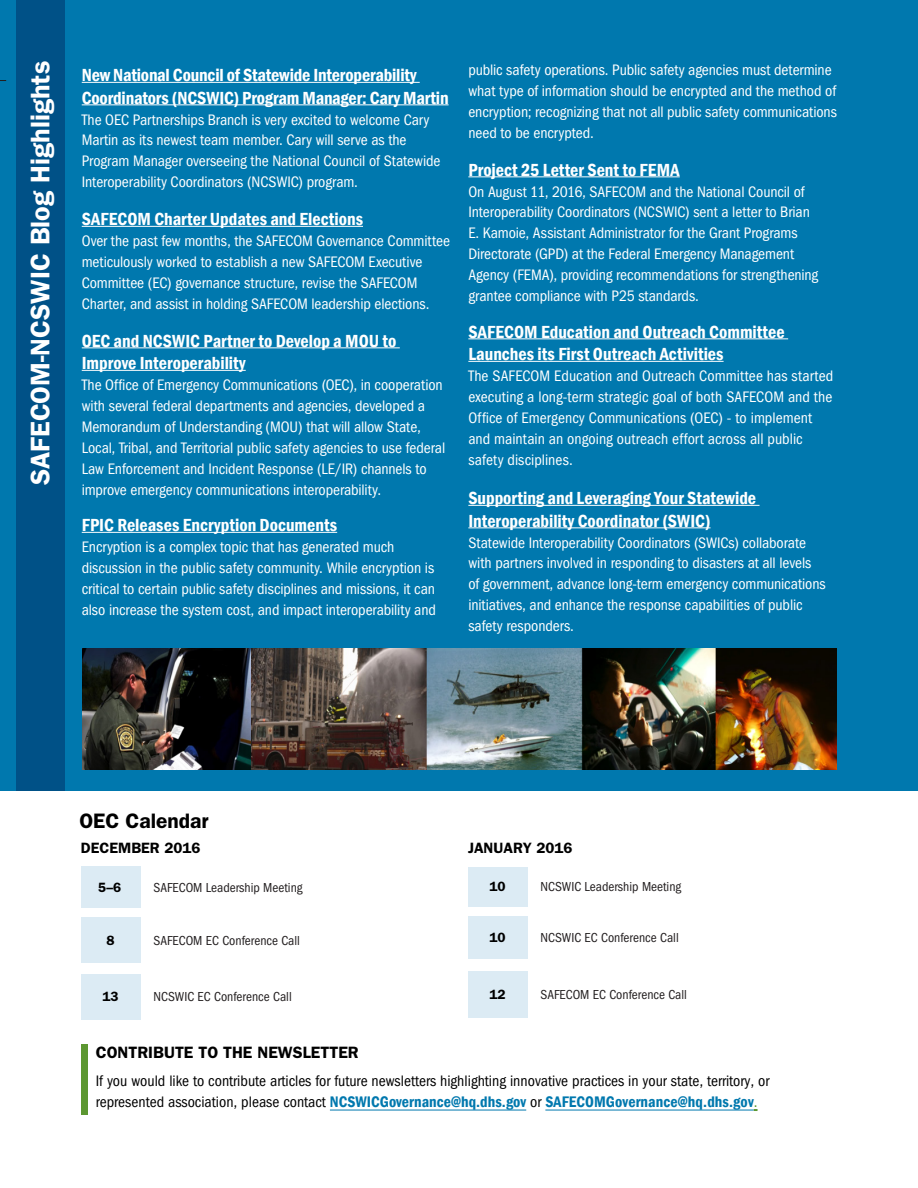
<style>
.page{position:relative;width:918px;height:1188px;background:#fff}
.page>*{position:absolute;margin:0;border:0;box-sizing:border-box;transform-origin:0 0}
.Workshop_Title{font:600 27px "ITC Franklin Gothic Std";color:#fff}
.Calendar_Title{font:600 21px "ITC Franklin Gothic Std";color:#000}
.SCIP_Workshop_Subhea{font:600 condensed 18px/22.5px "Franklin Gothic";color:#fff}
.Contribute_to_the_SW{font:600 16.5px "ITC Franklin Gothic Std";color:#000}
.Workshop_Text__White{font:condensed 15.75px/21px "ITC Franklin Gothic Std";letter-spacing:-.005em;color:#fff}
.Contribute_to_the_SW-2{font:condensed 15.75px/21px "ITC Franklin Gothic Std";color:#000}
.Calendar_Title-2{font:600 15px "ITC Franklin Gothic Std";color:#000}
.t1{font:condensed 13.5px "ITC Franklin Gothic Std";color:#231f20}
.t2{font:600 13.5px "ITC Franklin Gothic Std";color:#000}
.s1{font-family:"Franklin Gothic";font-weight:600;color:#0078ae}
.s2{color:#5c9731}
</style>
<div class="page">
<div style="left:81px;top:867px;width:59px;height:41px;background:#dcebf4"></div>
<div style="left:81px;top:917px;width:59px;height:46px;background:#dcebf4"></div>
<div style="left:81px;top:974px;width:59px;height:45px;background:#dcebf4"></div>
<div style="left:468px;top:867px;width:59px;height:39px;background:#dcebf4"></div>
<div style="left:468px;top:916px;width:59px;height:44px;background:#dcebf4"></div>
<div style="left:468px;top:971px;width:59px;height:47px;background:#dcebf4"></div>
<div style="left:81px;top:1044px;width:6px;height:70px;background:#5c9731"></div>
<div style="left:0;top:0;width:918px;height:791px;background:#0078ae"></div>
<hr style="left:82px;top:82px;width:338px;height:1px;background:#fff">
<hr style="left:82px;top:104px;width:367px;height:1px;background:#fff">
<hr style="left:82px;top:226px;width:281px;height:1px;background:#fff">
<hr style="left:82px;top:347px;width:318px;height:1px;background:#fff">
<hr style="left:82px;top:370px;width:164px;height:1px;background:#fff">
<hr style="left:82px;top:532px;width:255px;height:1px;background:#fff">
<hr style="left:468px;top:176px;width:212px;height:1px;background:#fff">
<hr style="left:468px;top:338px;width:320px;height:1px;background:#fff">
<hr style="left:468px;top:361px;width:256px;height:1px;background:#fff">
<hr style="left:468px;top:505px;width:292px;height:1px;background:#fff">
<hr style="left:468px;top:527px;width:243px;height:1px;background:#fff">
<div style="left:16px;top:0;width:49px;height:791px;background:#005187"></div>
<img style="left:83px;top:648px;width:754px;height:121px">
<hr style="left:330px;top:1110px;width:196px;height:1px;background:#0078ae">
<hr style="left:545px;top:1110px;width:209px;height:1px;background:#0078ae">
<p class="Workshop_Title" style="left:24px;top:485px;width:426px;rotate:-90deg">SAFECOM-NCSWIC Blog Highlights</p>
<p class="SCIP_Workshop_Subhea" style="left:82px;top:63px;width:368px">New National Council of Statewide Interoperability<br>Coordinators (NCSWIC) Program Manager: Cary Martin</p>
<p class="Workshop_Text__White" style="left:82px;top:109px;width:360px">The OEC Partnerships Branch is very excited to welcome Cary Martin as its newest team member. Cary will serve as the Program Manager overseeing the National Council of Statewide Interoperability Coordinators (NCSWIC) program.</p>
<p class="SCIP_Workshop_Subhea" style="left:82px;top:207px;width:283px">SAFECOM Charter Updates and Elections</p>
<p class="Workshop_Text__White" style="left:82px;top:230px;width:370px">Over the past few months, the SAFECOM Governance Committee meticulously worked to establish a new SAFECOM Executive Committee (EC) governance structure, revise the SAFECOM Charter, and assist in holding SAFECOM leadership elections.</p>
<p class="SCIP_Workshop_Subhea" style="left:82px;top:329px;width:316px">OEC and NCSWIC Partner to Develop a MOU to<br>Improve Interoperability</p>
<p class="Workshop_Text__White" style="left:82px;top:374px;width:365px">The Office of Emergency Communications (OEC), in cooperation with several federal departments and agencies, developed a Memorandum of Understanding (MOU) that will allow State, Local, Tribal, and Territorial public safety agencies to use federal Law Enforcement and Incident Response (LE/IR) channels to improve emergency communications interoperability.</p>
<p class="SCIP_Workshop_Subhea" style="left:82px;top:513px;width:257px">FPIC Releases Encryption Documents</p>
<p class="Workshop_Text__White" style="left:82px;top:536px;width:356px">Encryption is a complex topic that has generated much discussion in the public safety community. While encryption is critical to certain public safety disciplines and missions, it can also increase the system cost, and impact interoperability and</p>
<p class="Workshop_Text__White" style="left:468px;top:60px;width:370px">public safety operations. Public safety agencies must determine what type of information should be encrypted and the method of encryption; recognizing that not all public safety communications need to be encrypted.</p>
<p class="SCIP_Workshop_Subhea" style="left:468px;top:158px;width:213px">Project 25 Letter Sent to FEMA</p>
<p class="Workshop_Text__White" style="left:468px;top:181px;width:351px">On August 11, 2016, SAFECOM and the National Council of Interoperability Coordinators (NCSWIC) sent a letter to Brian E. Kamoie, Assistant Administrator for the Grant Programs Directorate (GPD) at the Federal Emergency Management Agency (FEMA), providing recommendations for strengthening grantee compliance with P25 standards.</p>
<p class="SCIP_Workshop_Subhea" style="left:468px;top:320px;width:318px">SAFECOM Education and Outreach Committee<br>Launches its First Outreach Activities</p>
<p class="Workshop_Text__White" style="left:468px;top:365px;width:367px">The SAFECOM Education and Outreach Committee has started executing a long-term strategic goal of both SAFECOM and the Office of Emergency Communications (OEC) - to implement and maintain an ongoing outreach effort across all public safety disciplines.</p>
<p class="SCIP_Workshop_Subhea" style="left:468px;top:486px;width:289px">Supporting and Leveraging Your Statewide<br>Interoperability Coordinator (SWIC)</p>
<p class="Workshop_Text__White" style="left:468px;top:532px;width:359px">Statewide Interoperability Coordinators (SWICs) collaborate with partners involved in responding to disasters at all levels of government, advance long-term emergency communications initiatives, and enhance the response capabilities of public safety responders.</p>
<p class="Calendar_Title" style="left:80px;top:808px;width:130px">OEC Calendar</p>
<p class="Calendar_Title-2" style="left:81px;top:839px;width:121px">DECEMBER 2016</p>
<p class="t2" style="left:98px;top:879px;width:24px">5–6</p>
<p class="t1" style="left:154px;top:880px;width:151px">SAFECOM Leadership Meeting</p>
<p class="t2" style="left:106px;top:932px;width:10px">8</p>
<p class="t1" style="left:154px;top:933px;width:148px">SAFECOM EC Conference Call</p>
<p class="t2" style="left:102px;top:989px;width:18px">13</p>
<p class="t1" style="left:154px;top:989px;width:140px">NCSWIC EC Conference Call</p>
<p class="Calendar_Title-2" style="left:468px;top:839px;width:106px">JANUARY 2016</p>
<p class="t2" style="left:489px;top:879px;width:18px">10</p>
<p class="t1" style="left:541px;top:879px;width:142px">NCSWIC Leadership Meeting</p>
<p class="t2" style="left:489px;top:930px;width:18px">10</p>
<p class="t1" style="left:541px;top:930px;width:140px">NCSWIC EC Conference Call</p>
<p class="t2" style="left:489px;top:986px;width:18px">12</p>
<p class="t1" style="left:541px;top:987px;width:148px">SAFECOM EC Conference Call</p>
<p class="Contribute_to_the_SW" style="left:96px;top:1043px;width:265px">CONTRIBUTE TO THE NEWSLETTER</p>
<p class="Contribute_to_the_SW-2" style="left:96px;top:1070px;width:675px">If you would like to contribute articles for future newsletters highlighting innovative practices in your state, territory, or represented association, please contact <span class="s1">NCSWICGovernance@hq.dhs.gov</span> or <span class="s1">SAFECOMGovernance@hq.dhs.gov</span><span class="s2">.</span></p>
</div>
